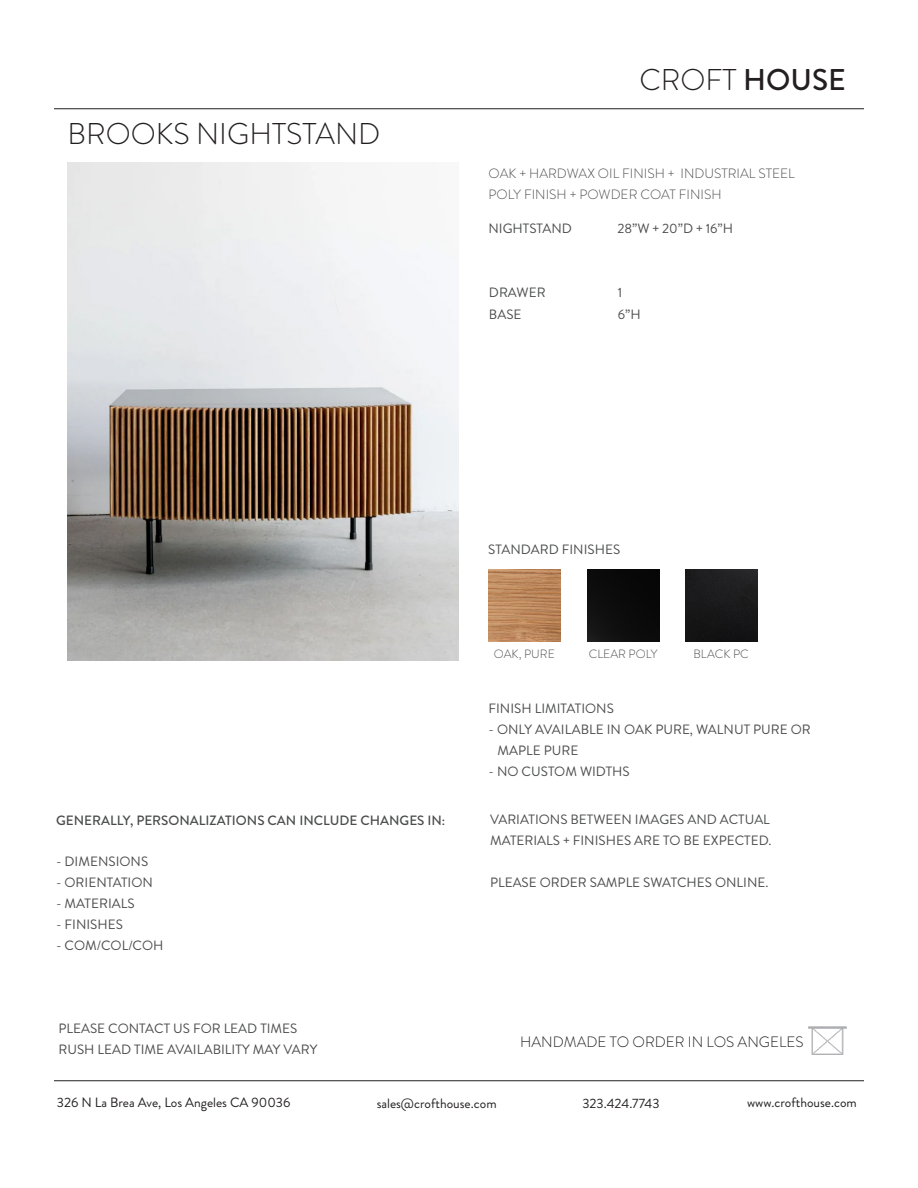
<style>
.page{position:relative;width:918px;height:1188px;background:#fff}
.page>*{position:absolute;margin:0;border:0;box-sizing:border-box;transform-origin:0 0}
.t1{font:300 30px "Brandon Grotesque";color:#231f20}
.t2{font:300 15px "Brandon Grotesque";color:#231f20}
.t3{font:13.5px "Brandon Grotesque";color:#4b4c4d}
.t4{font:13.5px "Brandon Grotesque";color:#231f20}
.t5{font:300 13.5px "Brandon Grotesque";color:#4b4c4d}
.t6{font:500 13.5px "Brandon Grotesque";color:#4b4c4d}
.t7{font:300 12px "Brandon Grotesque";color:#4b4c4d}
.s1{font-weight:500}
</style>
<div class="page">
<hr style="left:54px;top:1080px;width:810px;height:1px;background:#231f20">
<hr style="left:54px;top:108px;width:810px;height:1px;background:#231f20">
<img style="left:808px;top:1026px;width:39px;height:29px">
<img style="left:68px;top:162px;width:391px;height:499px">
<div style="left:587px;top:570px;width:72px;height:72px;background:#0b0b0b"></div>
<img style="left:488px;top:570px;width:72px;height:72px">
<img style="left:685px;top:570px;width:72px;height:72px">
<p class="t1" style="left:68px;top:113px;width:314px">BROOKS NIGHTSTAND</p>
<p class="t1" style="left:639px;top:59px;width:208px">CROFT <span class="s1">HOUSE</span></p>
<p class="t5" style="left:488px;top:164px;width:308px">OAK + HARDWAX OIL FINISH + INDUSTRIAL STEEL</p>
<p class="t5" style="left:488px;top:185px;width:235px">POLY FINISH + POWDER COAT FINISH</p>
<p class="t3" style="left:488px;top:219px;width:85px">NIGHTSTAND</p>
<p class="t3" style="left:617px;top:219px;width:117px">28”W + 20”D + 16”H</p>
<p class="t3" style="left:489px;top:283px;width:58px">DRAWER</p>
<p class="t3" style="left:618px;top:283px;width:6px">1</p>
<p class="t3" style="left:489px;top:306px;width:34px">BASE</p>
<p class="t3" style="left:618px;top:306px;width:24px">6”H</p>
<p class="t6" style="left:56px;top:811px;width:391px">GENERALLY, PERSONALIZATIONS CAN INCLUDE CHANGES IN:</p>
<p class="t3" style="left:56px;top:852px;width:94px">- DIMENSIONS</p>
<p class="t3" style="left:56px;top:873px;width:98px">- ORIENTATION</p>
<p class="t3" style="left:56px;top:894px;width:80px">- MATERIALS</p>
<p class="t3" style="left:56px;top:915px;width:69px">- FINISHES</p>
<p class="t3" style="left:56px;top:936px;width:109px">- COM/COL/COH</p>
<p class="t3" style="left:58px;top:1019px;width:240px">PLEASE CONTACT US FOR LEAD TIMES</p>
<p class="t3" style="left:58px;top:1040px;width:260px">RUSH LEAD TIME AVAILABILITY MAY VARY</p>
<p class="t3" style="left:488px;top:540px;width:133px">STANDARD FINISHES</p>
<p class="t7" style="left:494px;top:646px;width:62px">OAK, PURE</p>
<p class="t7" style="left:693px;top:646px;width:57px">BLACK PC</p>
<p class="t7" style="left:589px;top:646px;width:70px">CLEAR POLY</p>
<p class="t3" style="left:488px;top:699px;width:127px">FINISH LIMITATIONS</p>
<p class="t3" style="left:488px;top:720px;width:324px">- ONLY AVAILABLE IN OAK PURE, WALNUT PURE OR</p>
<p class="t3" style="left:497px;top:741px;width:82px">MAPLE PURE</p>
<p class="t3" style="left:488px;top:762px;width:143px">- NO CUSTOM WIDTHS</p>
<p class="t3" style="left:490px;top:811px;width:281px">VARIATIONS BETWEEN IMAGES AND ACTUAL</p>
<p class="t3" style="left:490px;top:832px;width:283px">MATERIALS + FINISHES ARE TO BE EXPECTED.</p>
<p class="t3" style="left:490px;top:874px;width:280px">PLEASE ORDER SAMPLE SWATCHES ONLINE.</p>
<p class="t2" style="left:520px;top:1032px;width:285px">HANDMADE TO ORDER IN LOS ANGELES</p>
<p class="t4" style="left:57px;top:1093px;width:235px">326 N La Brea Ave, Los Angeles CA 90036</p>
<p class="t4" style="left:377px;top:1094px;width:121px">sales@crofthouse.com</p>
<p class="t4" style="left:582px;top:1094px;width:79px">323.424.7743</p>
<p class="t4" style="left:747px;top:1093px;width:111px">www.crofthouse.com</p>
</div>
